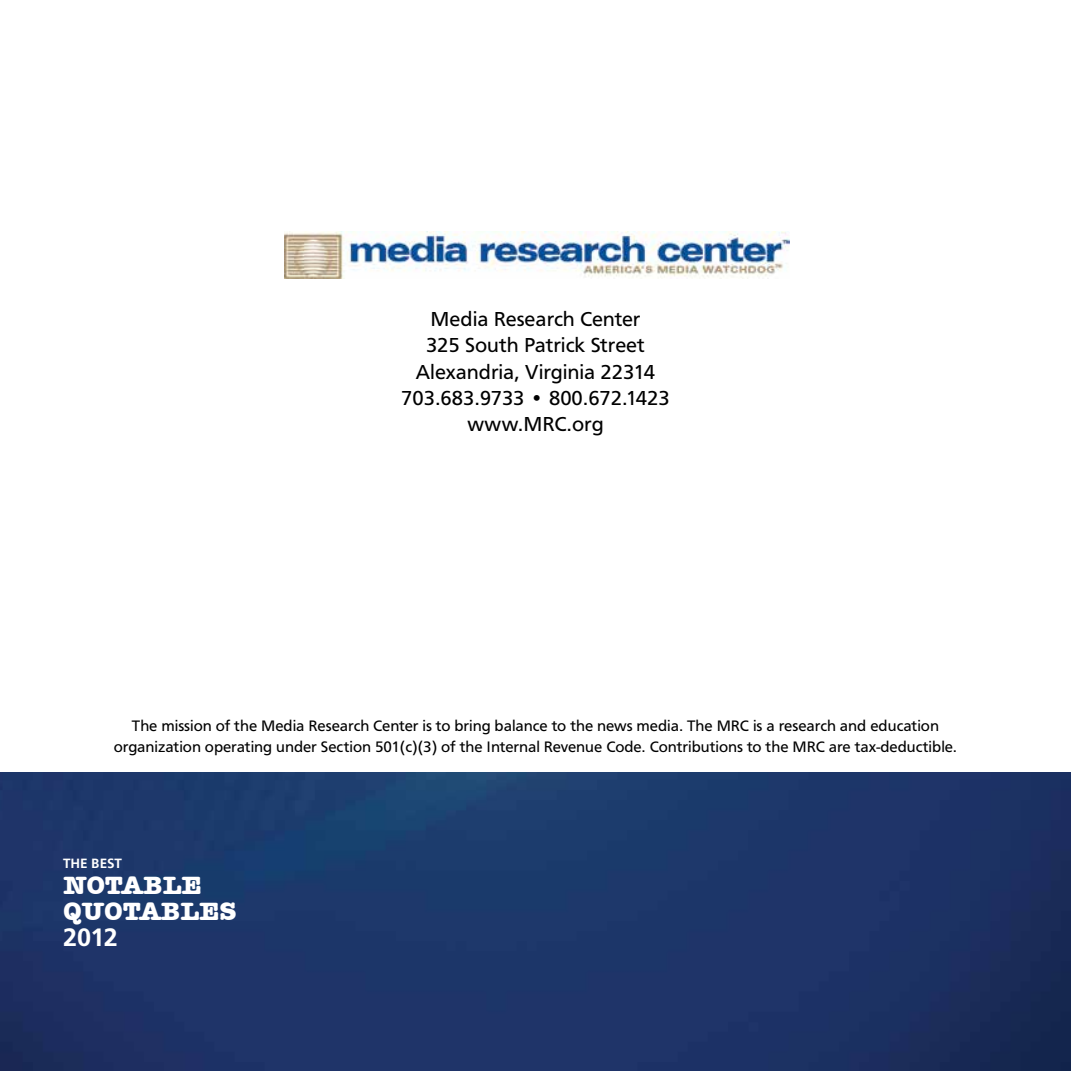
<style>
.page{position:relative;width:1071px;height:1071px;background:#fff}
.page>*{position:absolute;margin:0;border:0;box-sizing:border-box;transform-origin:0 0}
.t1{font:700 26.25px/26.2px "Amer Typewriter IT Cby BT";color:#fff}
.t2{font:700 26.25px "Carto Gothic Std";color:#fff}
.t3{font:21px/26.2px "Carto Gothic Std";color:#000;text-align:center}
.t4{font:15.75px/21px "Carto Gothic Std";color:#000;text-align:center}
.t5{font:700 14px "Carto Gothic Std";color:#fff}
</style>
<div class="page">
<img style="left:0;top:772px;width:1071px;height:299px">
<img style="left:284px;top:231px;width:505px;height:48px">
<h2 class="t3" style="left:401px;top:306px;width:270px">Media Research Center<br>325 South Patrick Street<br>Alexandria, Virginia 22314<br>703.683.9733 • 800.672.1423 www.MRC.org</h2>
<p class="t4" style="left:114px;top:716px;width:845px">The mission of the Media Research Center is to bring balance to the news media. The MRC is a research and education organization operating under Section 501(c)(3) of the Internal Revenue Code. Contributions to the MRC are tax-deductible.</p>
<p class="t5" style="left:63px;top:855px;width:61px">THE BEST</p>
<h1 class="t1" style="left:63px;top:871px;width:175px">NOTABLE<br>QUOTABLES</h1>
<h1 class="t2" style="left:63px;top:922px;width:56px">2012</h1>
</div>
